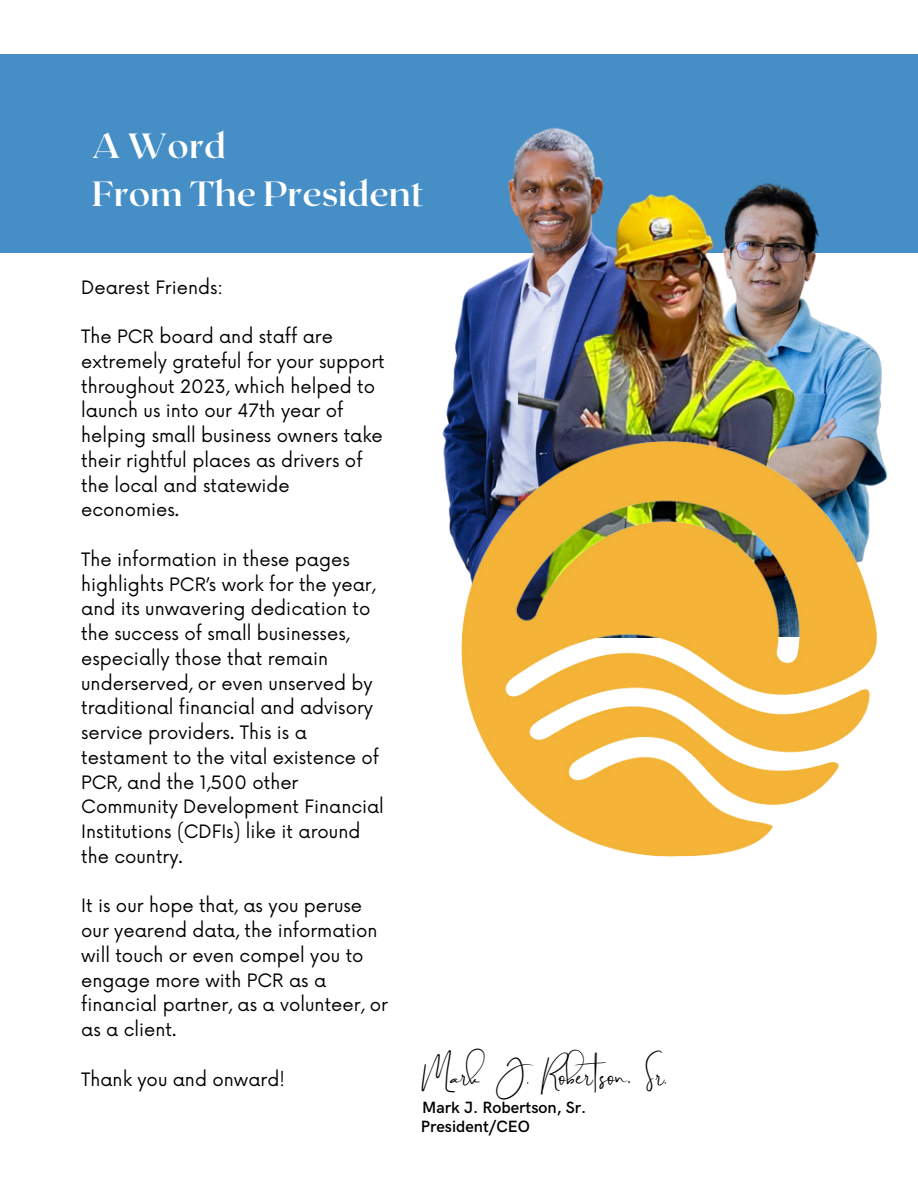
<style>
.page{position:relative;width:918px;height:1188px;background:#fff}
.page>*{position:absolute;margin:0;border:0;box-sizing:border-box;transform-origin:0 0}
.t1{font:700 34.95px/48.4px "Roxborough CF";color:#fff}
.t2{font:30.6px "Brilliant Signature 1";color:#000}
.t3{font:18px/24.8px "Now";color:#000}
.t4{font:600 16.35px "HK Grotesk";color:#000}
</style>
<div class="page">
<div style="left:0;top:55px;width:918px;height:198px;background:#458fc6"></div>
<img style="left:868px;top:344px;width:14px;height:97px">
<img style="left:442px;top:127px;width:153px;height:431px">
<img style="left:518px;top:172px;width:350px;height:269px">
<img style="left:461px;top:441px;width:427px;height:415px">
<p class="t1" style="left:92px;top:120px;width:334px">A Word<br>From The President</p>
<p class="t3" style="left:81px;top:276px;width:143px">Dearest Friends:</p>
<p class="t3" style="left:81px;top:325px;width:305px">The PCR board and staff are extremely grateful for your support throughout 2023, which helped to launch us into our 47th year of helping small business owners take their rightful places as drivers of the local and statewide economies.</p>
<p class="t3" style="left:81px;top:548px;width:304px">The information in these pages highlights PCR’s work for the year, and its unwavering dedication to the success of small businesses, especially those that remain underserved, or even unserved by traditional financial and advisory service providers. This is a testament to the vital existence of<br>PCR, and the 1,500 other<br>Community Development Financial<br>Institutions (CDFIs) like it around the country.</p>
<p class="t3" style="left:81px;top:894px;width:308px">It is our hope that, as you peruse our yearend data, the information will touch or even compel you to engage more with PCR as a financial partner, as a volunteer, or as a client.</p>
<p class="t3" style="left:81px;top:1068px;width:205px">Thank you and onward!</p>
<h2 class="t2" style="left:421px;top:1061px;width:247px">Mark J. Robertson, Sr.</h2>
<p class="t4" style="left:422px;top:1099px;width:166px">Mark J. Robertson, Sr.</p>
<p class="t4" style="left:421px;top:1117px;width:111px">President/CEO</p>
</div>
